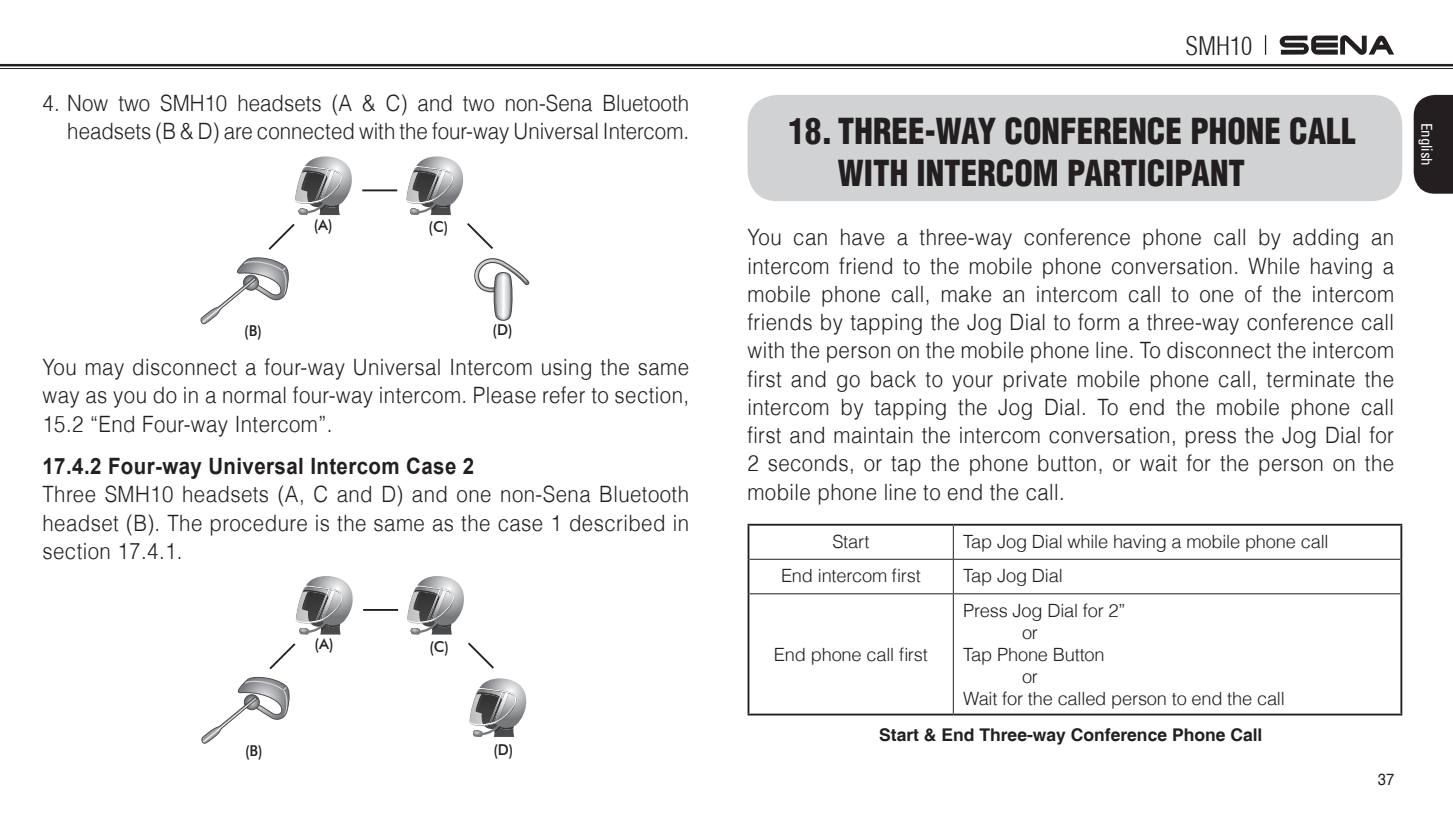
<style>
.page{position:relative;width:1453px;height:815px;background:#fff}
.page>*{position:absolute;margin:0;border:0;box-sizing:border-box;transform-origin:0 0}
.t1{font:900 condensed 35px/42px "Helvetica";color:#231f20;scale:.95 1}
.t2{font:300 condensed 25px "Helvetica";color:#231f20}
.t3{font:300 22.5px/28.2px "Helvetica LT";letter-spacing:.02em;color:#231f20;text-align:justify;scale:.91 1}
.t4{font:300 22.5px/28.2px "Helvetica LT";color:#231f20;text-align:right;scale:.91 1}
.t5{font:700 22.5px "Arial";letter-spacing:.02em;color:#231f20;scale:.91 1}
.t6{font:300 18.25px "Helvetica LT";letter-spacing:-.01em;color:#231f20}
.t7{font:700 17.5px "Helvetica";color:#231f20}
.t8{font:16.25px "Helvetica";color:#231f20;scale:.9 1}
.t9{font:500 15px "Futura BT";color:#231f20}
.t10{font:condensed 15px "Univers";color:#fff}
</style>
<div class="page">
<svg style="left:0;top:66px;width:1453px;height:1px"></svg>
<hr style="left:0;top:64px;width:1453px;height:2px;background:#231f20">
<hr style="left:0;top:68px;width:1453px;height:1px;background:#231f20">
<svg style="left:1265px;top:35px;width:1px;height:20px"></svg>
<svg style="left:1279px;top:35px;width:115px;height:20px"></svg>
<svg style="left:1413px;top:95px;width:40px;height:99px;background:#312d2e"></svg>
<svg style="left:474px;top:258px;width:55px;height:63px"></svg>
<svg style="left:200px;top:223px;width:95px;height:102px"></svg>
<hr style="left:362px;top:189px;width:35px;height:2px;background:#231f20">
<svg style="left:467px;top:223px;width:26px;height:26px"></svg>
<svg style="left:295px;top:156px;width:57px;height:59px"></svg>
<img style="left:319px;top:170px;width:16px;height:31px">
<svg style="left:406px;top:156px;width:58px;height:59px"></svg>
<img style="left:430px;top:170px;width:16px;height:31px">
<svg style="left:201px;top:677px;width:89px;height:67px"></svg>
<svg style="left:269px;top:643px;width:27px;height:27px"></svg>
<hr style="left:363px;top:609px;width:35px;height:2px;background:#231f20">
<svg style="left:468px;top:642px;width:26px;height:27px"></svg>
<svg style="left:295px;top:576px;width:58px;height:59px"></svg>
<img style="left:319px;top:589px;width:17px;height:31px">
<svg style="left:407px;top:576px;width:57px;height:59px"></svg>
<img style="left:431px;top:589px;width:16px;height:31px">
<svg style="left:469px;top:678px;width:58px;height:59px"></svg>
<img style="left:493px;top:692px;width:16px;height:31px">
<hr style="left:953px;top:526px;width:1px;height:33px;background:#231f20">
<hr style="left:749px;top:559px;width:204px;height:1px;background:#231f20">
<hr style="left:953px;top:559px;width:447px;height:1px;background:#231f20">
<hr style="left:953px;top:560px;width:1px;height:33px;background:#231f20">
<hr style="left:749px;top:593px;width:204px;height:1px;background:#231f20">
<hr style="left:953px;top:593px;width:447px;height:1px;background:#231f20">
<hr style="left:953px;top:594px;width:1px;height:120px;background:#231f20">
<hr style="left:747px;top:524px;width:206px;height:2px;background:#231f20">
<hr style="left:747px;top:526px;width:2px;height:33px;background:#231f20">
<hr style="left:953px;top:524px;width:449px;height:2px;background:#231f20">
<hr style="left:1400px;top:526px;width:2px;height:33px;background:#231f20">
<hr style="left:747px;top:559px;width:2px;height:35px;background:#231f20">
<hr style="left:1400px;top:559px;width:2px;height:35px;background:#231f20">
<hr style="left:747px;top:594px;width:2px;height:120px;background:#231f20">
<hr style="left:1400px;top:594px;width:2px;height:120px;background:#231f20">
<hr style="left:747px;top:714px;width:206px;height:1px;background:#231f20">
<hr style="left:953px;top:714px;width:449px;height:1px;background:#231f20">
<div style="left:747px;top:95px;width:655px;height:106px;background:#d1d2d4;border-radius:30px"></div>
<p class="t4" style="left:43px;top:89px;width:712px">4. Now two SMH10 headsets (A &amp; C) and two non-Sena Bluetooth headsets (B &amp; D) are connected with the four-way Universal Intercom.</p>
<p class="t9" style="left:314px;top:215px;width:21px">(A)</p>
<p class="t9" style="left:428px;top:218px;width:21px">(C)</p>
<p class="t9" style="left:244px;top:322px;width:19px">(B)</p>
<p class="t9" style="left:492px;top:321px;width:22px">(D)</p>
<p class="t3" style="left:43px;top:353px;width:712px">You may disconnect a four-way Universal Intercom using the same way as you do in a normal four-way intercom. Please refer to section, 15.2 “End Four-way Intercom”.</p>
<p class="t5" style="left:43px;top:451px;width:476px">17.4.2 Four-way Universal Intercom Case 2</p>
<p class="t3" style="left:43px;top:480px;width:712px">Three SMH10 headsets (A, C and D) and one non-Sena Bluetooth headset (B). The procedure is the same as the case 1 described in section 17.4.1.</p>
<p class="t9" style="left:315px;top:635px;width:21px">(A)</p>
<p class="t9" style="left:429px;top:637px;width:21px">(C)</p>
<p class="t9" style="left:245px;top:741px;width:19px">(B)</p>
<p class="t9" style="left:493px;top:740px;width:22px">(D)</p>
<p class="t2" style="left:1185px;top:30px;width:68px">SMH10</p>
<h1 class="t1" style="left:838px;top:110px;width:547px;text-indent:-50px">18. THREE-WAY CONFERENCE PHONE CALL<br>WITH INTERCOM PARTICIPANT</h1>
<p class="t3" style="left:747px;top:223px;width:712px">You can have a three-way conference phone call by adding an intercom friend to the mobile phone conversation. While having a mobile phone call, make an intercom call to one of the intercom friends by tapping the Jog Dial to form a three-way conference call with the person on the mobile phone line. To disconnect the intercom first and go back to your private mobile phone call, terminate the intercom by tapping the Jog Dial. To end the mobile phone call first and maintain the intercom conversation, press the Jog Dial for 2 seconds, or tap the phone button, or wait for the person on the mobile phone line to end the call.</p>
<p class="t6" style="left:832px;top:530px;width:39px">Start</p>
<p class="t6" style="left:963px;top:530px;width:367px">Tap Jog Dial while having a mobile phone call</p>
<p class="t6" style="left:781px;top:565px;width:141px">End intercom first</p>
<p class="t6" style="left:963px;top:565px;width:101px">Tap Jog Dial</p>
<p class="t6" style="left:963px;top:599px;width:164px">Press Jog Dial for 2”</p>
<p class="t6" style="left:1022px;top:621px;width:18px">or</p>
<p class="t6" style="left:963px;top:643px;width:143px">Tap Phone Button</p>
<p class="t6" style="left:1022px;top:665px;width:18px">or</p>
<p class="t6" style="left:963px;top:687px;width:323px">Wait for the called person to end the call</p>
<p class="t7" style="left:879px;top:724px;width:385px">Start &amp; End Three-way Conference Phone Call</p>
<p class="t6" style="left:774px;top:643px;width:155px">End phone call first</p>
<p class="t8" style="left:1378px;top:770px;width:20px">37</p>
<p class="t10" style="left:1436px;top:123px;width:45px;rotate:90deg">English</p>
</div>
